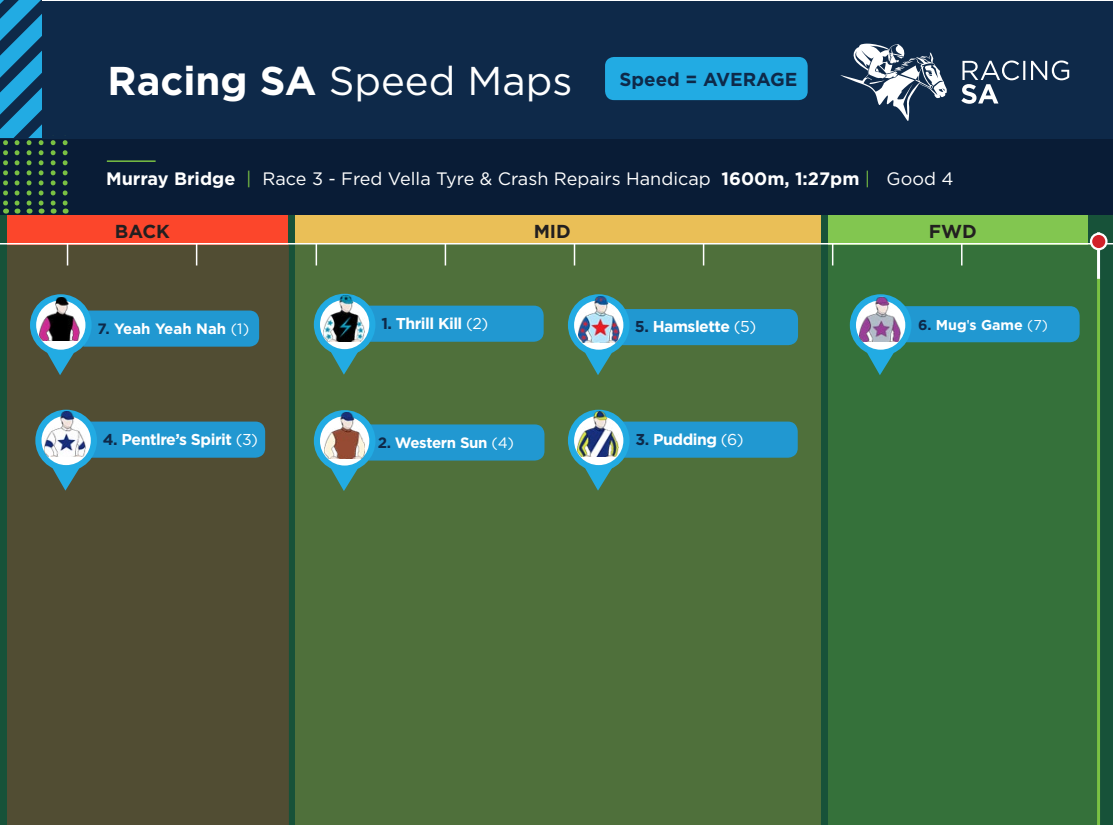
<style>
.page{position:relative;width:1113px;height:825px;background:#fff}
.page>*{position:absolute;margin:0;border:0;box-sizing:border-box;transform-origin:0 0}
.t1{font:40.2px "Gotham";color:#fff}
.t2{font:700 18.75px "Gotham";color:#0e2949}
.t3{font:700 18.75px "Gotham";color:#221f20}
.t4{font:18px "Gotham";color:#fff}
.t5{font:700 15.75px "Gotham";letter-spacing:-.03em;color:#fff}
.t6{font:700 15px "Gotham";color:#fff}
.t7{font:700 15px "Gotham";letter-spacing:-.02em;color:#fff}
.t8{font:700 14.25px "Gotham";color:#fff}
.s1{font-weight:700}
.s2{color:#7ac143}
.s3{color:#0e2949}
.s4{font-weight:400}
.s5{font-family:"Minion Pro"}
</style>
<div class="page">
<div style="left:0;top:215px;width:1112px;height:610px;background:#175239"></div>
<div style="left:828px;top:215px;width:260px;height:29px;background:#82c650"></div>
<div style="left:7px;top:244px;width:282px;height:581px;background:#514d33"></div>
<div style="left:295px;top:215px;width:525px;height:29px;background:#eabf57"></div>
<div style="left:8px;top:215px;width:280px;height:29px;background:#fc462b"></div>
<div style="left:295px;top:243px;width:525px;height:582px;background:#4f703b"></div>
<div style="left:828px;top:244px;width:268px;height:581px;background:#35713a"></div>
<div style="left:0;top:1px;width:1112px;height:214px;background:#0e2949"></div>
<hr style="left:0;top:243px;width:1112px;height:1px;background:#fff">
<div style="left:0;top:139px;width:1112px;height:76px;background:#091c36"></div>
<hr style="left:107px;top:160px;width:49px;height:2px;background:#7ac143">
<svg style="left:961px;top:61px;width:108px;height:43px"></svg>
<svg style="left:840px;top:44px;width:106px;height:77px"></svg>
<hr style="left:315px;top:243px;width:2px;height:23px;background:#fff">
<hr style="left:444px;top:243px;width:2px;height:23px;background:#fff">
<hr style="left:573px;top:243px;width:2px;height:23px;background:#fff">
<hr style="left:702px;top:243px;width:2px;height:23px;background:#fff">
<hr style="left:831px;top:243px;width:2px;height:23px;background:#fff">
<hr style="left:960px;top:243px;width:2px;height:23px;background:#fff">
<svg style="left:51px;top:140px;width:5px;height:74px"></svg>
<svg style="left:63px;top:140px;width:5px;height:74px"></svg>
<svg style="left:0;top:0;width:44px;height:214px"></svg>
<hr style="left:1096px;top:278px;width:3px;height:547px;background:#7ac143">
<hr style="left:1096px;top:232px;width:3px;height:47px;background:#fff">
<svg style="left:1090px;top:234px;width:16px;height:15px"></svg>
<div style="left:1089px;top:233px;width:18px;height:17px;border:2px solid #fff;border-radius:50%"></div>
<svg style="left:314px;top:410px;width:230px;height:81px"></svg>
<img style="left:324px;top:412px;width:40px;height:46px">
<svg style="left:568px;top:294px;width:230px;height:81px"></svg>
<img style="left:578px;top:296px;width:41px;height:46px">
<svg style="left:849px;top:294px;width:230px;height:81px"></svg>
<img style="left:859px;top:296px;width:40px;height:46px">
<svg style="left:67px;top:244px;width:1px;height:22px"></svg>
<svg style="left:196px;top:244px;width:1px;height:22px"></svg>
<svg style="left:30px;top:294px;width:229px;height:81px"></svg>
<img style="left:39px;top:295px;width:40px;height:46px">
<svg style="left:35px;top:410px;width:230px;height:81px"></svg>
<img style="left:45px;top:411px;width:41px;height:46px">
<svg style="left:568px;top:410px;width:229px;height:81px"></svg>
<img style="left:577px;top:411px;width:41px;height:46px">
<svg style="left:314px;top:294px;width:229px;height:81px"></svg>
<img style="left:323px;top:295px;width:41px;height:46px">
<div style="left:605px;top:57px;width:202px;height:43px;background:#22abe3;border-radius:9px"></div>
<p class="t1" style="left:108px;top:55px;width:466px"><span class="s1">Racing SA</span> Speed Maps</p>
<p class="t2" style="left:619px;top:66px;width:179px">Speed = AVERAGE</p>
<p class="t4" style="left:106px;top:167px;width:848px"><span class="s1">Murray Bridge</span> <span class="s2">|</span> Race 3 - Fred Vella Tyre &amp; Crash Repairs Handicap <span class="s1">1600m, 1:27pm</span> <span class="s2">|</span> Good 4</p>
<p class="t3" style="left:115px;top:219px;width:57px">BACK</p>
<p class="t3" style="left:533px;top:219px;width:39px">MID</p>
<p class="t3" style="left:928px;top:219px;width:49px">FWD</p>
<p class="t5" style="left:381px;top:313px;width:108px"><span class="s3">1.</span> Thrill Kill <span class="s4">(2)</span></p>
<p class="t6" style="left:97px;top:319px;width:153px"><span class="s3">7.</span> Yeah Yeah Nah <span class="s4">(1)</span></p>
<p class="t5" style="left:635px;top:316px;width:123px"><span class="s3">5.</span> Hamslette <span class="s4">(5)</span></p>
<p class="t8" style="left:917px;top:315px;width:131px"><span class="s3">6.</span> Mug<span class="s5">'</span>s Game <span class="s4">(7)</span></p>
<p class="t5" style="left:103px;top:429px;width:157px"><span class="s3">4.</span> Pentlre’s Spirit <span class="s4">(3)</span></p>
<p class="t5" style="left:635px;top:429px;width:110px"><span class="s3">3.</span> Pudding <span class="s4">(6)</span></p>
<p class="t7" style="left:377px;top:433px;width:138px"><span class="s3">2.</span> Western Sun <span class="s4">(4)</span></p>
</div>
